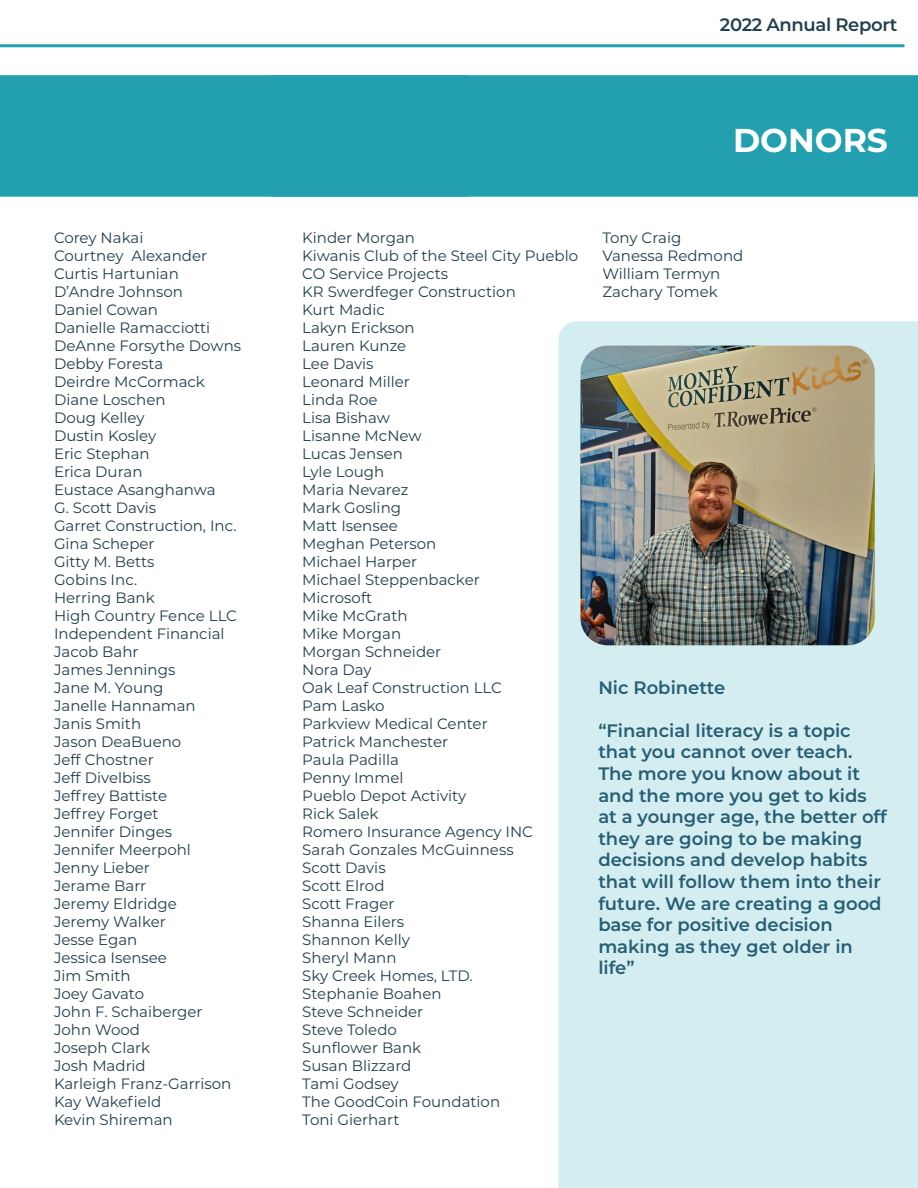
<style>
.page{position:relative;width:918px;height:1188px;background:#fff}
.page>*{position:absolute;margin:0;border:0;box-sizing:border-box;transform-origin:0 0}
.t1{font:700 33px "Montserrat";color:#fff}
.t2{font:600 18px/21.6px "Montserrat";color:#265e74}
.t3{font:600 18px "Montserrat";letter-spacing:-.02em;color:#213f4c}
.t4{font:15px/18px "Montserrat";color:#213f4c}
</style>
<div class="page">
<hr style="left:0;top:44px;width:904px;height:3px;background:#22a0af">
<div style="left:0;top:75px;width:256px;height:122px;background:#22a0af"></div>
<div style="left:256px;top:75px;width:662px;height:122px;background:#22a0af"></div>
<div style="left:559px;top:321px;width:359px;height:867px;background:#d4edf1"></div>
<img style="left:580px;top:346px;width:295px;height:299px">
<p class="t4" style="left:54px;top:229px;width:91px">Corey Nakai</p>
<p class="t4" style="left:54px;top:247px;width:155px">Courtney Alexander</p>
<p class="t4" style="left:54px;top:265px;width:126px">Curtis Hartunian</p>
<p class="t4" style="left:54px;top:283px;width:130px">D’Andre Johnson</p>
<p class="t4" style="left:54px;top:301px;width:106px">Daniel Cowan</p>
<p class="t4" style="left:54px;top:319px;width:158px">Danielle Ramacciotti</p>
<p class="t4" style="left:54px;top:337px;width:189px">DeAnne Forsythe Downs</p>
<p class="t4" style="left:54px;top:355px;width:111px">Debby Foresta</p>
<p class="t4" style="left:54px;top:373px;width:152px">Deirdre McCormack</p>
<p class="t4" style="left:54px;top:391px;width:113px">Diane Loschen</p>
<p class="t4" style="left:54px;top:409px;width:92px">Doug Kelley</p>
<p class="t4" style="left:54px;top:427px;width:104px">Dustin Kosley</p>
<p class="t4" style="left:54px;top:445px;width:97px">Eric Stephan</p>
<p class="t4" style="left:54px;top:463px;width:90px">Erica Duran</p>
<p class="t4" style="left:54px;top:481px;width:163px">Eustace Asanghanwa</p>
<p class="t4" style="left:54px;top:499px;width:104px">G. Scott Davis</p>
<p class="t4" style="left:54px;top:517px;width:184px">Garret Construction, Inc.</p>
<p class="t4" style="left:54px;top:535px;width:102px">Gina Scheper</p>
<p class="t4" style="left:54px;top:553px;width:102px">Gitty M. Betts</p>
<p class="t4" style="left:54px;top:571px;width:85px">Gobins Inc.</p>
<p class="t4" style="left:54px;top:589px;width:102px">Herring Bank</p>
<p class="t4" style="left:54px;top:607px;width:185px">High Country Fence LLC</p>
<p class="t4" style="left:54px;top:625px;width:172px">Independent Financial</p>
<p class="t4" style="left:54px;top:643px;width:86px">Jacob Bahr</p>
<p class="t4" style="left:54px;top:661px;width:123px">James Jennings</p>
<p class="t4" style="left:54px;top:679px;width:111px">Jane M. Young</p>
<p class="t4" style="left:54px;top:697px;width:143px">Janelle Hannaman</p>
<p class="t4" style="left:54px;top:715px;width:89px">Janis Smith</p>
<p class="t4" style="left:54px;top:733px;width:129px">Jason DeaBueno</p>
<p class="t4" style="left:54px;top:751px;width:101px">Jeff Chostner</p>
<p class="t4" style="left:54px;top:769px;width:98px">Jeff Divelbiss</p>
<p class="t4" style="left:54px;top:787px;width:115px">Jeffrey Battiste</p>
<p class="t4" style="left:54px;top:805px;width:106px">Jeffrey Forget</p>
<p class="t4" style="left:54px;top:823px;width:120px">Jennifer Dinges</p>
<p class="t4" style="left:54px;top:841px;width:138px">Jennifer Meerpohl</p>
<p class="t4" style="left:54px;top:859px;width:97px">Jenny Lieber</p>
<p class="t4" style="left:54px;top:877px;width:94px">Jerame Barr</p>
<p class="t4" style="left:54px;top:895px;width:124px">Jeremy Eldridge</p>
<p class="t4" style="left:54px;top:913px;width:113px">Jeremy Walker</p>
<p class="t4" style="left:54px;top:931px;width:85px">Jesse Egan</p>
<p class="t4" style="left:54px;top:949px;width:115px">Jessica Isensee</p>
<p class="t4" style="left:54px;top:967px;width:78px">Jim Smith</p>
<p class="t4" style="left:54px;top:985px;width:92px">Joey Gavato</p>
<p class="t4" style="left:54px;top:1003px;width:150px">John F. Schaiberger</p>
<p class="t4" style="left:54px;top:1021px;width:87px">John Wood</p>
<p class="t4" style="left:54px;top:1039px;width:98px">Joseph Clark</p>
<p class="t4" style="left:54px;top:1057px;width:93px">Josh Madrid</p>
<p class="t4" style="left:54px;top:1075px;width:179px">Karleigh Franz-Garrison</p>
<p class="t4" style="left:54px;top:1093px;width:109px">Kay Wakefield</p>
<p class="t4" style="left:54px;top:1111px;width:120px">Kevin Shireman</p>
<p class="t3" style="left:720px;top:12px;width:179px">2022 Annual Report</p>
<p class="t1" style="left:733px;top:116px;width:156px">DONORS</p>
<p class="t4" style="left:302px;top:229px;width:114px">Kinder Morgan</p>
<p class="t4" style="left:302px;top:247px;width:277px">Kiwanis Club of the Steel City Pueblo<br>CO Service Projects</p>
<p class="t4" style="left:302px;top:283px;width:215px">KR Swerdfeger Construction</p>
<p class="t4" style="left:302px;top:301px;width:84px">Kurt Madic</p>
<p class="t4" style="left:302px;top:319px;width:114px">Lakyn Erickson</p>
<p class="t4" style="left:302px;top:337px;width:105px">Lauren Kunze</p>
<p class="t4" style="left:302px;top:355px;width:73px">Lee Davis</p>
<p class="t4" style="left:302px;top:373px;width:109px">Leonard Miller</p>
<p class="t4" style="left:302px;top:391px;width:77px">Linda Roe</p>
<p class="t4" style="left:302px;top:409px;width:89px">Lisa Bishaw</p>
<p class="t4" style="left:302px;top:427px;width:121px">Lisanne McNew</p>
<p class="t4" style="left:302px;top:445px;width:102px">Lucas Jensen</p>
<p class="t4" style="left:302px;top:463px;width:84px">Lyle Lough</p>
<p class="t4" style="left:302px;top:481px;width:108px">Maria Nevarez</p>
<p class="t4" style="left:302px;top:499px;width:100px">Mark Gosling</p>
<p class="t4" style="left:302px;top:517px;width:97px">Matt Isensee</p>
<p class="t4" style="left:302px;top:535px;width:136px">Meghan Peterson</p>
<p class="t4" style="left:302px;top:553px;width:116px">Michael Harper</p>
<p class="t4" style="left:302px;top:571px;width:179px">Michael Steppenbacker</p>
<p class="t4" style="left:302px;top:589px;width:71px">Microsoft</p>
<p class="t4" style="left:302px;top:607px;width:107px">Mike McGrath</p>
<p class="t4" style="left:302px;top:625px;width:100px">Mike Morgan</p>
<p class="t4" style="left:302px;top:643px;width:141px">Morgan Schneider</p>
<p class="t4" style="left:302px;top:661px;width:71px">Nora Day</p>
<p class="t4" style="left:302px;top:679px;width:201px">Oak Leaf Construction LLC</p>
<p class="t4" style="left:302px;top:697px;width:84px">Pam Lasko</p>
<p class="t4" style="left:302px;top:715px;width:187px">Parkview Medical Center</p>
<p class="t4" style="left:302px;top:733px;width:147px">Patrick Manchester</p>
<p class="t4" style="left:302px;top:751px;width:98px">Paula Padilla</p>
<p class="t4" style="left:302px;top:769px;width:103px">Penny Immel</p>
<p class="t4" style="left:302px;top:787px;width:166px">Pueblo Depot Activity</p>
<p class="t4" style="left:302px;top:805px;width:78px">Rick Salek</p>
<p class="t4" style="left:302px;top:823px;width:232px">Romero Insurance Agency INC</p>
<p class="t4" style="left:302px;top:841px;width:213px">Sarah Gonzales McGuinness</p>
<p class="t4" style="left:302px;top:859px;width:85px">Scott Davis</p>
<p class="t4" style="left:302px;top:877px;width:84px">Scott Elrod</p>
<p class="t4" style="left:302px;top:895px;width:94px">Scott Frager</p>
<p class="t4" style="left:302px;top:913px;width:103px">Shanna Eilers</p>
<p class="t4" style="left:302px;top:931px;width:109px">Shannon Kelly</p>
<p class="t4" style="left:302px;top:949px;width:96px">Sheryl Mann</p>
<p class="t4" style="left:302px;top:967px;width:172px">Sky Creek Homes, LTD.</p>
<p class="t4" style="left:302px;top:985px;width:141px">Stephanie Boahen</p>
<p class="t4" style="left:302px;top:1003px;width:123px">Steve Schneider</p>
<p class="t4" style="left:302px;top:1021px;width:96px">Steve Toledo</p>
<p class="t4" style="left:302px;top:1039px;width:121px">Sunflower Bank</p>
<p class="t4" style="left:302px;top:1057px;width:111px">Susan Blizzard</p>
<p class="t4" style="left:302px;top:1075px;width:98px">Tami Godsey</p>
<p class="t4" style="left:302px;top:1093px;width:199px">The GoodCoin Foundation</p>
<p class="t4" style="left:302px;top:1111px;width:99px">Toni Gierhart</p>
<p class="t4" style="left:602px;top:229px;width:81px">Tony Craig</p>
<p class="t4" style="left:602px;top:247px;width:142px">Vanessa Redmond</p>
<p class="t4" style="left:602px;top:265px;width:120px">William Termyn</p>
<p class="t4" style="left:602px;top:283px;width:117px">Zachary Tomek</p>
<p class="t2" style="left:598px;top:676px;width:129px">Nic Robinette</p>
<p class="t2" style="left:598px;top:719px;width:290px">“Financial literacy is a topic that you cannot over teach.<br>The more you know about it and the more you get to kids at a younger age, the better off they are going to be making decisions and develop habits that will follow them into their future. We are creating a good base for positive decision making as they get older in life”</p>
</div>
